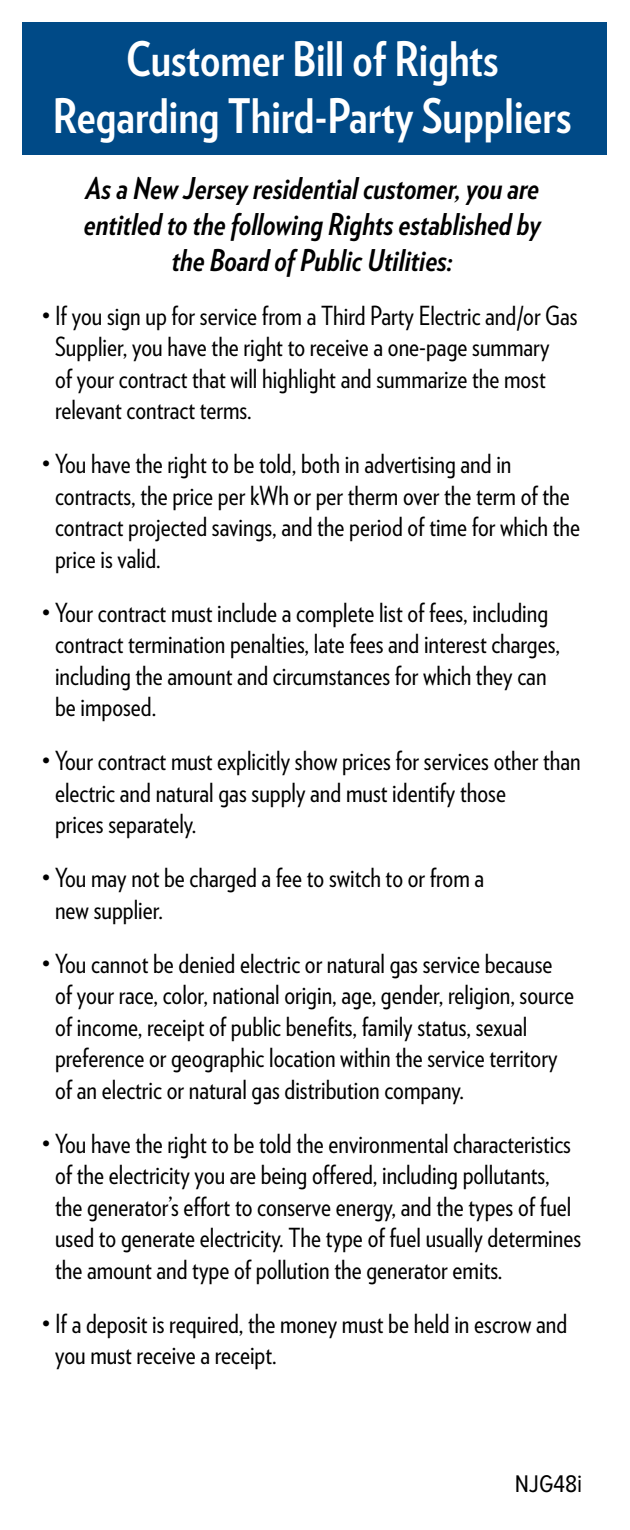
<style>
.page{position:relative;width:630px;height:1530px;background:#fff}
.page>*{position:absolute;margin:0;border:0;box-sizing:border-box;transform-origin:0 0}
.t1{font:700 47.5px/57px "Verlag Condensed";color:#fff;text-align:center}
.t2{font:italic 700 30px/36px "Verlag Condensed";color:#000;text-align:center}
.t3{font:26.25px/31.5px "Verlag Condensed";color:#000}
.t4{font:25px "Proxima Nova A Cond";color:#000}
</style>
<div class="page">
<div style="left:22px;top:22px;width:586px;height:133px;background:#004a87"></div>
<p class="t1" style="left:53px;top:28px;width:520px">Customer Bill of Rights<br>Regarding Third-Party Suppliers</p>
<p class="t2" style="left:84px;top:169px;width:458px">As a New Jersey residential customer, you are entitled to the following Rights established by the Board of Public Utilities:</p>
<p class="t3" style="left:55px;top:299px;width:524px;text-indent:-13px">• If you sign up for service from a Third Party Electric and/or Gas Supplier, you have the right to receive a one-page summary<br>of your contract that will highlight and summarize the most relevant contract terms.</p>
<p class="t3" style="left:55px;top:447px;width:527px;text-indent:-13px">• You have the right to be told, both in advertising and in contracts, the price per kWh or per therm over the term of the contract projected savings, and the period of time for which the price is valid.</p>
<p class="t3" style="left:55px;top:596px;width:506px;text-indent:-13px">• Your contract must include a complete list of fees, including contract termination penalties, late fees and interest charges, including the amount and circumstances for which they can be imposed.</p>
<p class="t3" style="left:55px;top:744px;width:527px;text-indent:-13px">• Your contract must explicitly show prices for services other than electric and natural gas supply and must identify those<br>prices separately.</p>
<p class="t3" style="left:55px;top:861px;width:431px;text-indent:-13px">• You may not be charged a fee to switch to or from a new supplier.</p>
<p class="t3" style="left:55px;top:947px;width:521px;text-indent:-13px">• You cannot be denied electric or natural gas service because of your race, color, national origin, age, gender, religion, source of income, receipt of public benefits, family status, sexual preference or geographic location within the service territory of an electric or natural gas distribution company.</p>
<p class="t3" style="left:55px;top:1127px;width:528px;text-indent:-13px">• You have the right to be told the environmental characteristics of the electricity you are being offered, including pollutants, the generator’s effort to conserve energy, and the types of fuel used to generate electricity. The type of fuel usually determines the amount and type of pollution the generator emits.</p>
<p class="t3" style="left:55px;top:1307px;width:514px;text-indent:-13px">• If a deposit is required, the money must be held in escrow and you must receive a receipt.</p>
<p class="t4" style="left:515px;top:1465px;width:69px">NJG48i</p>
</div>
